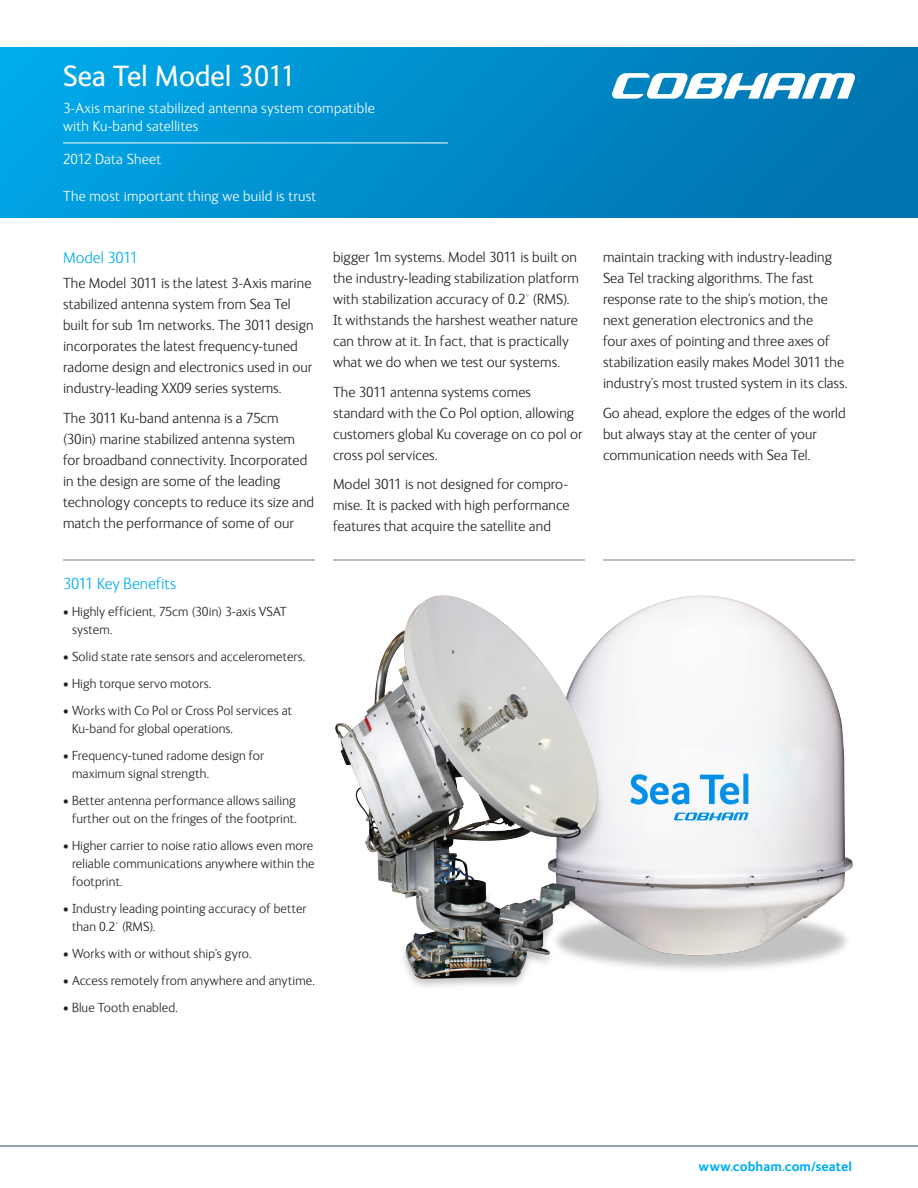
<style>
.page{position:relative;width:918px;height:1188px;background:#fff}
.page>*{position:absolute;margin:0;border:0;box-sizing:border-box;transform-origin:0 0}
.t1{font:30px "FS Ingrid";letter-spacing:.005em;color:#fff}
.subhead{font:300 16.5px "FS Ingrid";letter-spacing:-.005em;color:#00aeef}
.t2{font:300 15px/21px "FS Ingrid";letter-spacing:.005em;color:#231f20}
.t3{font:300 15px/18px "FS Ingrid";letter-spacing:.015em;color:#fff}
.t4{font:300 13.5px/18px "FS Ingrid";letter-spacing:.01em;color:#231f20}
.t5{font:700 13.5px "FS Ingrid";letter-spacing:.005em;color:#00aeef}
</style>
<div class="page">
<hr style="left:63px;top:559px;width:252px;height:2px;background:#a8a9ad">
<hr style="left:333px;top:559px;width:252px;height:2px;background:#a8a9ad">
<hr style="left:0;top:1146px;width:918px;height:1px;background:#94a2aa">
<div style="left:0;top:48px;width:918px;height:170px;background:linear-gradient(to right,#02a7e7,#0071ac)"></div>
<hr style="left:63px;top:143px;width:385px;height:1px;background:#fff">
<svg style="left:611px;top:73px;width:245px;height:26px"></svg>
<hr style="left:603px;top:559px;width:252px;height:2px;background:#a8a9ad">
<img style="left:335px;top:595px;width:518px;height:392px">
<p class="t1" style="left:63px;top:61px;width:234px">Sea Tel Model 3011</p>
<p class="t3" style="left:63px;top:99px;width:313px">3-Axis marine stabilized antenna system compatible with Ku-band satellites</p>
<p class="t3" style="left:63px;top:150px;width:100px">2012 Data Sheet</p>
<p class="t3" style="left:63px;top:187px;width:255px">The most important thing we build is trust</p>
<p class="subhead" style="left:63px;top:249px;width:77px">Model 3011</p>
<p class="t2" style="left:63px;top:273px;width:252px">The Model 3011 is the latest 3-Axis marine stabilized antenna system from Sea Tel built for sub 1m networks. The 3011 design incorporates the latest frequency-tuned radome design and electronics used in our industry-leading XX09 series systems.</p>
<p class="t2" style="left:63px;top:408px;width:253px">The 3011 Ku-band antenna is a 75cm (30in) marine stabilized antenna system for broadband connectivity. Incorporated in the design are some of the leading technology concepts to reduce its size and match the performance of some of our</p>
<p class="subhead" style="left:63px;top:576px;width:115px">3011 Key Benefits</p>
<p class="t4" style="left:72px;top:603px;width:216px;text-indent:-9px">• Highly efficient, 75cm (30in) 3-axis VSAT system.</p>
<p class="t4" style="left:63px;top:648px;width:244px">• Solid state rate sensors and accelerometers.</p>
<p class="t4" style="left:63px;top:675px;width:150px">• High torque servo motors.</p>
<p class="t4" style="left:72px;top:702px;width:222px;text-indent:-9px">• Works with Co Pol or Cross Pol services at<br>Ku-band for global operations.</p>
<p class="t4" style="left:72px;top:747px;width:194px;text-indent:-9px">• Frequency-tuned radome design for maximum signal strength.</p>
<p class="t4" style="left:63px;top:792px;width:235px;text-align:right">• Better antenna performance allows sailing further out on the fringes of the footprint.</p>
<p class="t4" style="left:72px;top:837px;width:244px;text-align:justify;text-indent:-9px">• Higher carrier to noise ratio allows even more reliable communications anywhere within the footprint.</p>
<p class="t4" style="left:72px;top:900px;width:236px;text-indent:-9px">• Industry leading pointing accuracy of better than 0.2° (RMS).</p>
<p class="t4" style="left:63px;top:945px;width:190px">• Works with or without ship’s gyro.</p>
<p class="t4" style="left:63px;top:972px;width:253px">• Access remotely from anywhere and anytime.</p>
<p class="t4" style="left:63px;top:999px;width:116px">• Blue Tooth enabled.</p>
<p class="t2" style="left:333px;top:247px;width:248px">bigger 1m systems. Model 3011 is built on the industry-leading stabilization platform with stabilization accuracy of 0.2° (RMS).<br>It withstands the harshest weather nature can throw at it. In fact, that is practically what we do when we test our systems.</p>
<p class="t2" style="left:333px;top:381px;width:251px">The 3011 antenna systems comes standard with the Co Pol option, allowing customers global Ku coverage on co pol or cross pol services.</p>
<p class="t2" style="left:333px;top:474px;width:238px;text-align:justify">Model 3011 is not designed for compro&shy;mise. It is packed with high performance features that acquire the satellite and</p>
<p class="t2" style="left:603px;top:247px;width:246px">maintain tracking with industry-leading Sea Tel tracking algorithms. The fast response rate to the ship’s motion, the next generation electronics and the<br>four axes of pointing and three axes of stabilization easily makes Model 3011 the industry’s most trusted system in its class.</p>
<p class="t2" style="left:603px;top:402px;width:244px">Go ahead, explore the edges of the world but always stay at the center of your communication needs with Sea Tel.</p>
<p class="t5" style="left:699px;top:1159px;width:155px">www.cobham.com/seatel</p>
</div>
